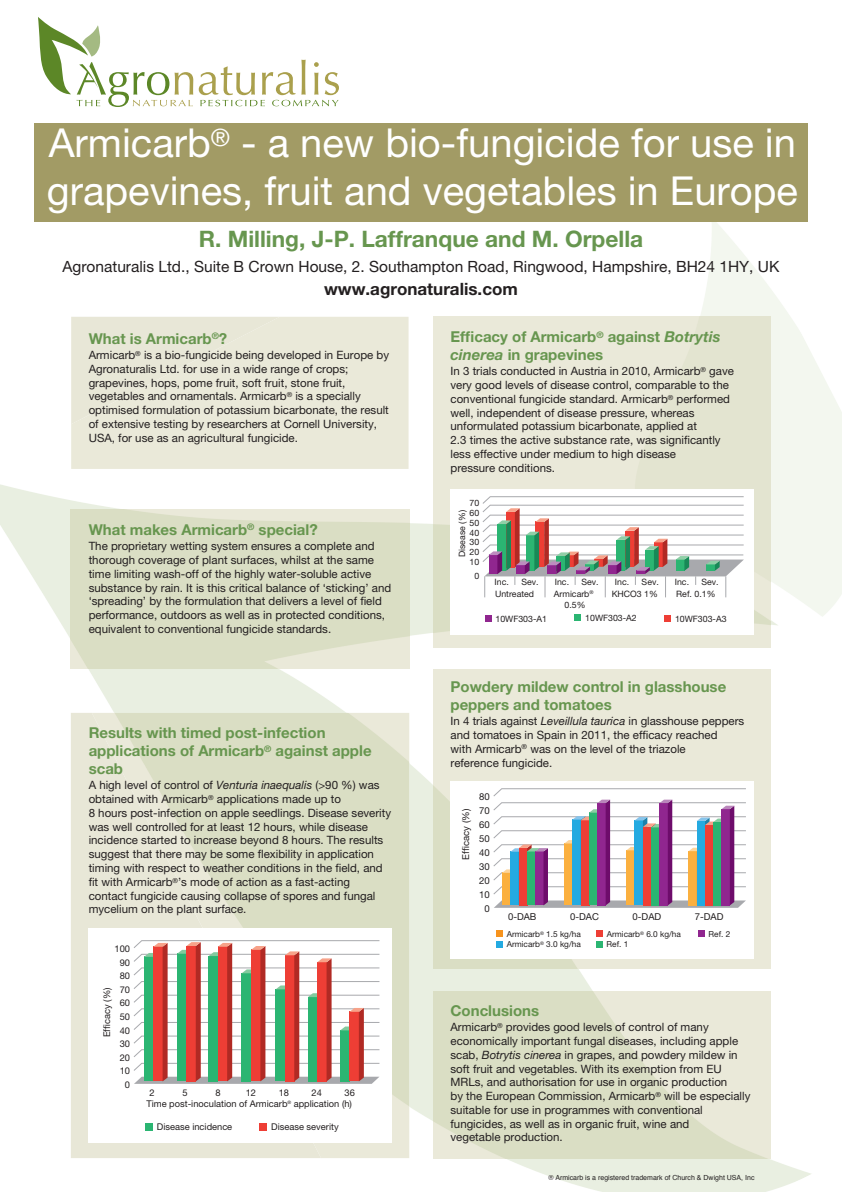
<style>
.page{position:relative;width:842px;height:1192px;background:#fff}
.page>*{position:absolute;margin:0;border:0;box-sizing:border-box;transform-origin:0 0}
.t1{font:39.95px/48px "Helvetica Neue LT Pro";color:#fff}
.t2{font:700 22.7px "Helvetica Neue LT Pro";color:#67964f}
.t3{font:700 17px "Helvetica Neue LT Pro";color:#231f20}
.t4{font:15.5px "Helvetica Neue LT Pro";color:#231f20}
.t5{font:700 15px/18px "Helvetica Neue LT Pro";color:#67964f}
.t6{font:11.5px/13.8px "Helvetica Neue LT Pro";color:#231f20}
.t7{font:9.55px/13.9px "Helvetica Neue LT Pro";color:#231f20;text-align:center}
.t8{font:9.3px/13.6px "Helvetica Neue LT Pro";color:#231f20;text-align:right}
.t9{font:8.8px/9.9px "Helvetica Neue LT Pro";color:#231f20;text-align:justify}
.t10{font:8.25px "Helvetica Neue LT Pro";color:#231f20}
.t11{font:7px "Helvetica";color:#231f20}
.s1{font-style:italic}
</style>
<div class="page">
<img style="left:0;top:123px;width:842px;height:1069px">
<img style="left:433px;top:317px;width:338px;height:331px">
<div style="left:35px;top:123px;width:773px;height:98px;background:#a29b65"></div>
<svg style="left:199px;top:60px;width:140px;height:46px"></svg>
<svg style="left:38px;top:17px;width:155px;height:90px"></svg>
<div style="left:451px;top:489px;width:303px;height:146px;background:#fff"></div>
<svg style="left:575px;top:615px;width:6px;height:6px"></svg>
<div style="left:664px;top:615px;width:7px;height:7px;background:#ee3e35"></div>
<div style="left:485px;top:615px;width:6px;height:7px;background:#90268f"></div>
<svg style="left:482px;top:496px;width:262px;height:101px"></svg>
<div style="left:71px;top:317px;width:338px;height:152px;background:#eae9d9"></div>
<img style="left:433px;top:992px;width:338px;height:166px">
<img style="left:433px;top:670px;width:338px;height:298px">
<img style="left:71px;top:510px;width:338px;height:159px">
<div style="left:71px;top:713px;width:21px;height:445px;background:#e8e7d7"></div>
<img style="left:92px;top:713px;width:317px;height:445px">
<div style="left:88px;top:928px;width:304px;height:214px;background:#fff"></div>
<svg style="left:133px;top:940px;width:246px;height:144px"></svg>
<div style="left:260px;top:1123px;width:7px;height:7px;background:#ee3e35"></div>
<div style="left:146px;top:1123px;width:7px;height:7px;background:#2bb572"></div>
<div style="left:451px;top:781px;width:303px;height:177px;background:#fff"></div>
<svg style="left:497px;top:941px;width:6px;height:6px"></svg>
<div style="left:497px;top:930px;width:6px;height:7px;background:#f7931d"></div>
<svg style="left:597px;top:941px;width:6px;height:6px"></svg>
<div style="left:597px;top:930px;width:6px;height:7px;background:#ee3e35"></div>
<div style="left:699px;top:930px;width:6px;height:7px;background:#90268f"></div>
<svg style="left:493px;top:788px;width:253px;height:120px"></svg>
<h1 class="t1" style="left:47px;top:123px;width:753px">Armicarb<sup>®</sup> - a new bio-fungicide for use in grapevines, fruit and vegetables in Europe</h1>
<h2 class="t2" style="left:199px;top:231px;width:446px">R. Milling, J-P. Laffranque and M. Orpella</h2>
<h3 class="t4" style="left:63px;top:260px;width:718px">Agronaturalis Ltd., Suite B Crown House, 2. Southampton Road, Ringwood, Hampshire, BH24 1HY, UK</h3>
<h3 class="t3" style="left:324px;top:282px;width:195px">www.agronaturalis.com</h3>
<h3 class="t5" style="left:89px;top:331px;width:140px">What is Armicarb<sup>®</sup>?</h3>
<p class="t6" style="left:89px;top:349px;width:302px">Armicarb<sup>®</sup> is a bio-fungicide being developed in Europe by Agronaturalis Ltd. for use in a wide range of crops; grapevines, hops, pome fruit, soft fruit, stone fruit, vegetables and ornamentals. Armicarb<sup>®</sup> is a specially optimised formulation of potassium bicarbonate, the result of extensive testing by researchers at Cornell University, USA, for use as an agricultural fungicide.</p>
<h3 class="t5" style="left:450px;top:329px;width:271px">Efficacy of Armicarb<sup>®</sup> against <span class="s1">Botrytis cinerea</span> in grapevines</h3>
<p class="t6" style="left:450px;top:365px;width:285px">In 3 trials conducted in Austria in 2010, Armicarb<sup>®</sup> gave very good levels of disease control, comparable to the conventional fungicide standard. Armicarb<sup>®</sup> performed well, independent of disease pressure, whereas unformulated potassium bicarbonate, applied at<br>2.3 times the active substance rate, was significantly less effective under medium to high disease<br>pressure conditions.</p>
<h3 class="t5" style="left:89px;top:522px;width:231px">What makes Armicarb<sup>®</sup> special?</h3>
<p class="t6" style="left:89px;top:540px;width:304px">The proprietary wetting system ensures a complete and thorough coverage of plant surfaces, whilst at the same time limiting wash-off of the highly water-soluble active substance by rain. It is this critical balance of ‘sticking’ and ‘spreading’ by the formulation that delivers a level of field performance, outdoors as well as in protected conditions, equivalent to conventional fungicide standards.</p>
<h3 class="t5" style="left:89px;top:725px;width:284px">Results with timed post-infection applications of Armicarb<sup>®</sup> against apple scab</h3>
<p class="t6" style="left:89px;top:779px;width:304px">A high level of control of <span class="s1">Venturia inaequalis</span> (&gt;90 %) was obtained with Armicarb<sup>®</sup> applications made up to<br>8 hours post-infection on apple seedlings. Disease severity was well controlled for at least 12 hours, while disease incidence started to increase beyond 8 hours. The results suggest that there may be some flexibility in application timing with respect to weather conditions in the field, and fit with Armicarb<sup>®</sup>’s mode of action as a fast-acting contact fungicide causing collapse of spores and fungal mycelium on the plant surface.</p>
<p class="t8" style="left:115px;top:943px;width:17px">100<br>90<br>80<br>70<br>60<br>50<br>40<br>30<br>20<br>10<br>0</p>
<p class="t8" style="left:146px;top:1088px;width:207px;line-height:11.3px;text-align:left;text-indent:3px">2<br>Time post-inoculation of Armicarb<sup>®</sup> application (h)</p>
<p class="t8" style="left:271px;top:1121px;width:69px">Disease severity</p>
<p class="t8" style="left:101px;top:1037px;width:51px;rotate:-90deg">Efficacy (%)</p>
<p class="t8" style="left:183px;top:1087px;width:7px">5</p>
<p class="t8" style="left:215px;top:1087px;width:7px">8</p>
<p class="t8" style="left:246px;top:1087px;width:12px">12</p>
<p class="t8" style="left:279px;top:1087px;width:12px">18</p>
<p class="t8" style="left:312px;top:1087px;width:12px">24</p>
<p class="t8" style="left:344px;top:1087px;width:12px">36</p>
<p class="t8" style="left:157px;top:1121px;width:77px">Disease incidence</p>
<p class="t9" style="left:469px;top:499px;width:11px">70<br>60<br>50<br>40<br>30<br>20<br>10</p>
<p class="t9" style="left:474px;top:572px;width:6px">0</p>
<p class="t9" style="left:458px;top:557px;width:48px;rotate:-90deg">Disease (%)</p>
<p class="t9" style="left:495px;top:578px;width:16px">Inc.</p>
<p class="t9" style="left:521px;top:578px;width:19px">Sev.</p>
<p class="t9" style="left:555px;top:578px;width:16px">Inc.</p>
<p class="t9" style="left:581px;top:578px;width:19px">Sev.</p>
<p class="t9" style="left:615px;top:578px;width:16px">Inc.</p>
<p class="t9" style="left:642px;top:578px;width:19px">Sev.</p>
<p class="t9" style="left:675px;top:578px;width:16px">Inc.</p>
<p class="t9" style="left:701px;top:578px;width:19px">Sev.</p>
<p class="t9" style="left:495px;top:590px;width:41px">Untreated</p>
<p class="t9" style="left:554px;top:590px;width:41px;line-height:10.6px;text-align:center">Armicarb<sup>®<br></sup>0.5%</p>
<p class="t9" style="left:612px;top:590px;width:48px">KHCO3 1%</p>
<p class="t9" style="left:676px;top:590px;width:41px">Ref. 0.1%</p>
<p class="t9" style="left:495px;top:614px;width:53px">10WF303-A1</p>
<p class="t9" style="left:585px;top:614px;width:53px">10WF303-A2</p>
<p class="t9" style="left:675px;top:614px;width:53px">10WF303-A3</p>
<h3 class="t5" style="left:450px;top:679px;width:277px">Powdery mildew control in glasshouse peppers and tomatoes</h3>
<p class="t6" style="left:450px;top:715px;width:295px">In 4 trials against <span class="s1">Leveillula taurica</span> in glasshouse peppers and tomatoes in Spain in 2011, the efficacy reached<br>with Armicarb<sup>®</sup> was on the level of the triazole<br>reference fungicide.</p>
<p class="t7" style="left:460px;top:860px;width:52px;rotate:-90deg">Efficacy (%)</p>
<p class="t7" style="left:479px;top:791px;width:12px">80<br>70<br>60<br>50<br>40<br>30<br>20<br>10<br>0</p>
<p class="t7" style="left:508px;top:910px;width:30px">0-DAB</p>
<p class="t7" style="left:570px;top:910px;width:30px">0-DAC</p>
<p class="t7" style="left:633px;top:910px;width:30px">0-DAD</p>
<p class="t7" style="left:695px;top:910px;width:30px">7-DAD</p>
<p class="t10" style="left:507px;top:931px;width:76px">Armicarb<sup>®</sup> 1.5 kg/ha</p>
<p class="t10" style="left:507px;top:941px;width:76px">Armicarb<sup>®</sup> 3.0 kg/ha</p>
<p class="t10" style="left:607px;top:931px;width:76px">Armicarb<sup>®</sup> 6.0 kg/ha</p>
<p class="t10" style="left:709px;top:931px;width:23px">Ref. 2</p>
<p class="t10" style="left:607px;top:941px;width:23px">Ref. 1</p>
<h3 class="t5" style="left:450px;top:1003px;width:90px">Conclusions</h3>
<p class="t6" style="left:450px;top:1021px;width:301px">Armicarb<sup>®</sup> provides good levels of control of many economically important fungal diseases, including apple scab, <span class="s1">Botrytis cinerea</span> in grapes, and powdery mildew in soft fruit and vegetables. With its exemption from EU MRLs, and authorisation for use in organic production<br>by the European Commission, Armicarb<sup>®</sup> will be especially suitable for use in programmes with conventional fungicides, as well as in organic fruit, wine and<br>vegetable production.</p>
<p class="t11" style="left:549px;top:1174px;width:207px">® Armicarb is a registered trademark of Church &amp; Dwight USA, Inc</p>
</div>
